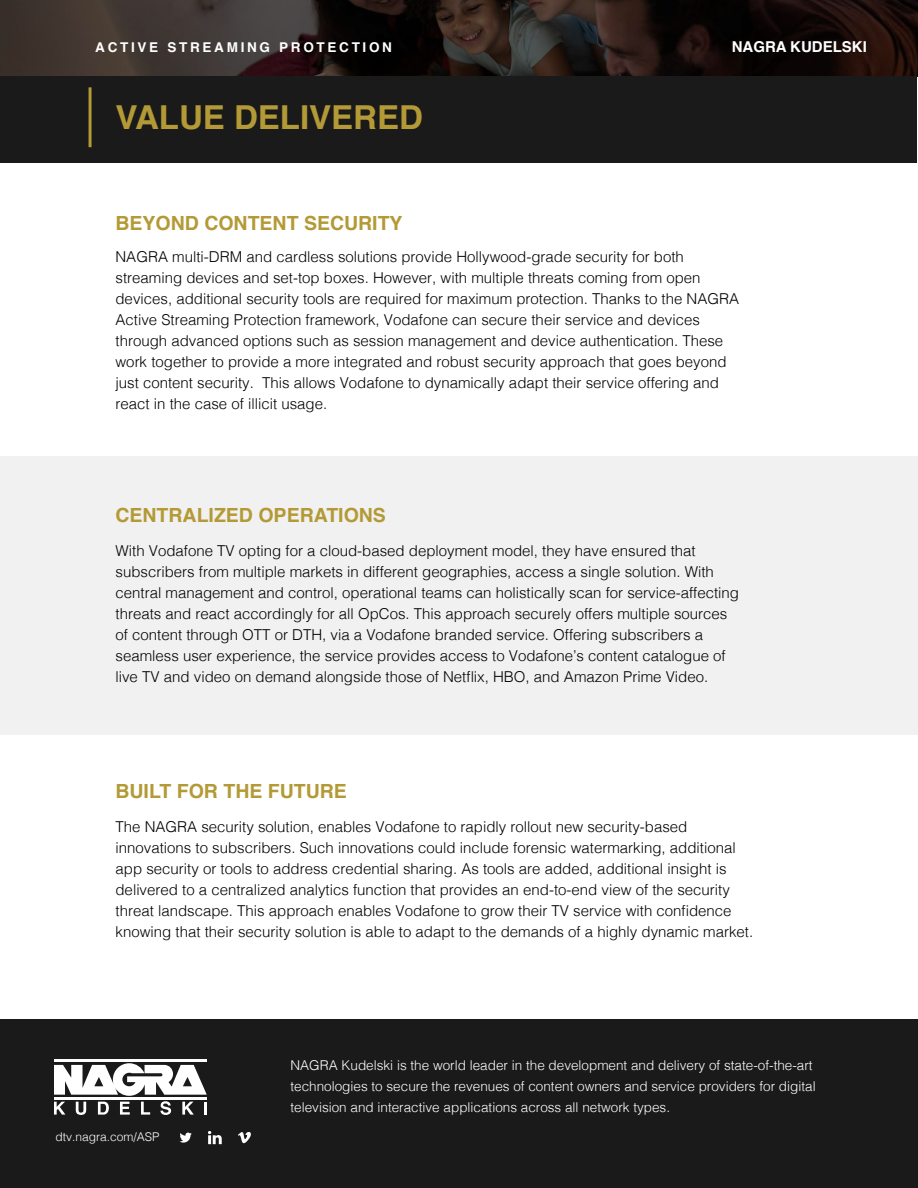
<style>
.page{position:relative;width:918px;height:1188px;background:#fff}
.page>*{position:absolute;margin:0;border:0;box-sizing:border-box;transform-origin:0 0}
.t1{font:700 33px "Helvetica";color:#b39a36}
.t2{font:700 19.5px "Helvetica";color:#b39a36}
.t3{font:300 15px/21px "Helvetica";color:#000}
.t4{font:700 15px "Helvetica";color:#fff}
.t5{font:300 13.5px/21px "Helvetica";color:#fff}
.t6{font:700 13.5px "Helvetica";letter-spacing:.2em;color:#fff}
.t7{font:300 12px "Helvetica";color:#fff}
</style>
<div class="page">
<svg style="left:0;top:0;width:918px;height:76px;background:#281f1c"></svg>
<div style="left:0;top:77px;width:917px;height:86px;background:#1a1a1b"></div>
<hr style="left:89px;top:87px;width:3px;height:60px;background:#b39a36">
<div style="left:0;top:456px;width:918px;height:279px;background:#f1f1f1"></div>
<div style="left:0;top:1020px;width:918px;height:168px;background:#1a1a1b"></div>
<svg style="left:54px;top:1063px;width:153px;height:52px"></svg>
<hr style="left:54px;top:1059px;width:153px;height:3px;background:#fff">
<hr style="left:54px;top:1097px;width:153px;height:2px;background:#fff">
<svg style="left:180px;top:1133px;width:12px;height:10px"></svg>
<svg style="left:208px;top:1131px;width:14px;height:13px"></svg>
<svg style="left:238px;top:1132px;width:13px;height:11px"></svg>
<p class="t6" style="left:95px;top:36px;width:298px">ACTIVE STREAMING PROTECTION</p>
<p class="t4" style="left:732px;top:34px;width:137px">NAGRA KUDELSKI</p>
<h1 class="t1" style="left:116px;top:90px;width:309px">VALUE DELIVERED</h1>
<h2 class="t2" style="left:116px;top:207px;width:289px">BEYOND CONTENT SECURITY</h2>
<p class="t3" style="left:116px;top:245px;width:625px">NAGRA multi-DRM and cardless solutions provide Hollywood-grade security for both streaming devices and set-top boxes. However, with multiple threats coming from open devices, additional security tools are required for maximum protection. Thanks to the NAGRA Active Streaming Protection framework, Vodafone can secure their service and devices through advanced options such as session management and device authentication. These work together to provide a more integrated and robust security approach that goes beyond just content security. This allows Vodafone to dynamically adapt their service offering and react in the case of illicit usage.</p>
<h2 class="t2" style="left:116px;top:499px;width:272px">CENTRALIZED OPERATIONS</h2>
<p class="t3" style="left:116px;top:540px;width:625px">With Vodafone TV opting for a cloud-based deployment model, they have ensured that subscribers from multiple markets in different geographies, access a single solution. With central management and control, operational teams can holistically scan for service-affecting threats and react accordingly for all OpCos. This approach securely offers multiple sources of content through OTT or DTH, via a Vodafone branded service. Offering subscribers a seamless user experience, the service provides access to Vodafone’s content catalogue of live TV and video on demand alongside those of Netflix, HBO, and Amazon Prime Video.</p>
<h2 class="t2" style="left:116px;top:776px;width:233px">BUILT FOR THE FUTURE</h2>
<p class="t3" style="left:116px;top:815px;width:639px">The NAGRA security solution, enables Vodafone to rapidly rollout new security-based innovations to subscribers. Such innovations could include forensic watermarking, additional app security or tools to address credential sharing. As tools are added, additional insight is delivered to a centralized analytics function that provides an end-to-end view of the security threat landscape. This approach enables Vodafone to grow their TV service with confidence knowing that their security solution is able to adapt to the demands of a highly dynamic market.</p>
<p class="t7" style="left:56px;top:1126px;width:106px">dtv.nagra.com/ASP</p>
<p class="t5" style="left:291px;top:1053px;width:527px">NAGRA Kudelski is the world leader in the development and delivery of state-of-the-art technologies to secure the revenues of content owners and service providers for digital television and interactive applications across all network types.</p>
</div>
